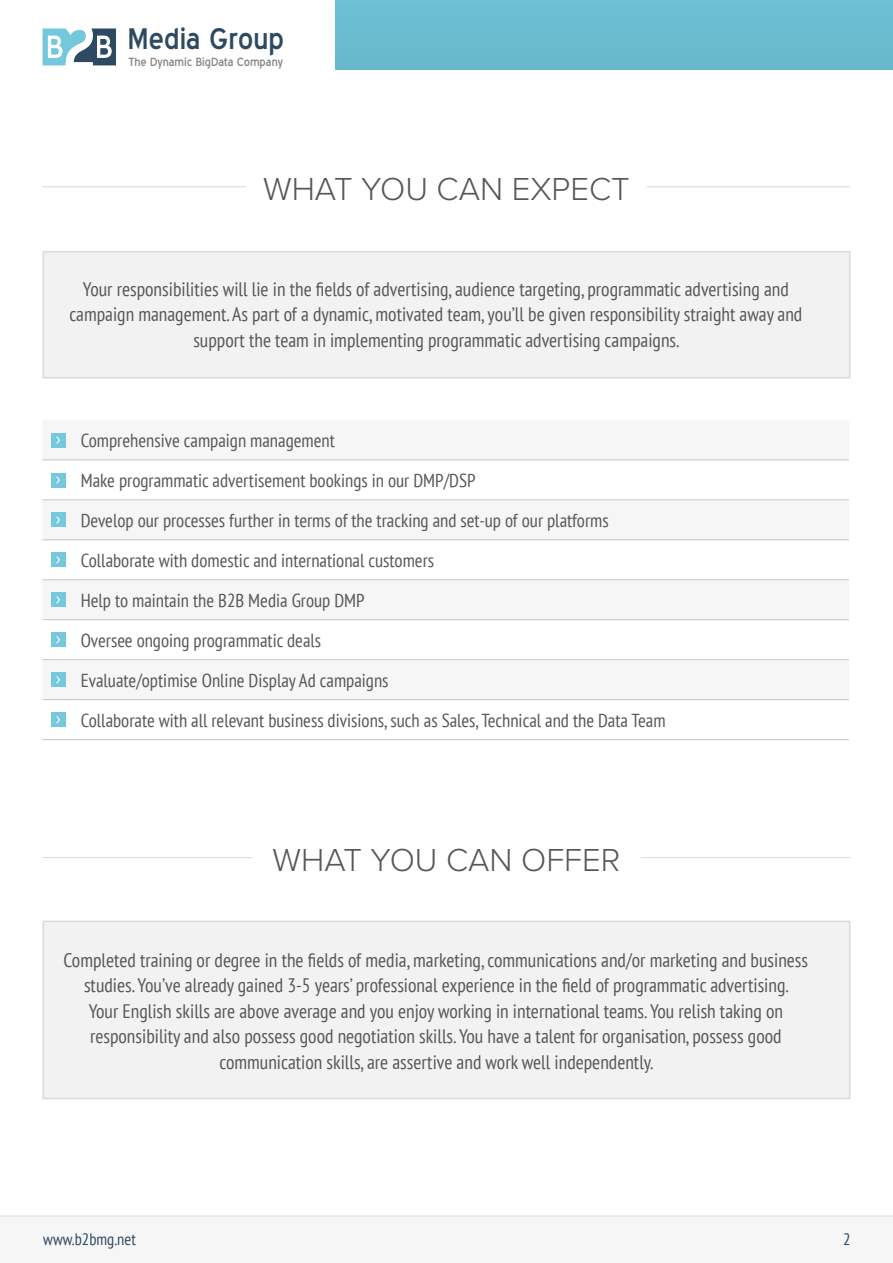
<style>
.page{position:relative;width:893px;height:1263px;background:#fff}
.page>*{position:absolute;margin:0;border:0;box-sizing:border-box;transform-origin:0 0}
.t1{font:300 33px "Proxima Nova";color:#575756}
.t2{font:28.8px "Blue Highway";color:#2d4a62}
.t3{font:condensed 19.5px/25.5px "PT Sans";color:#575756;text-align:center}
.t4{font:condensed 18.75px "PT Sans";color:#575756}
.t5{font:condensed 16.5px "PT Sans";color:#2d4b63}
.t6{font:11.55px "Blue Highway";color:#878787}
</style>
<div class="page">
<div style="left:43px;top:251px;width:807px;height:127px;background:#f2f2f2;border:2px solid #dadada"></div>
<svg style="left:43px;top:28px;width:73px;height:37px"></svg>
<div style="left:0;top:1216px;width:893px;height:47px;background:#f6f6f6"></div>
<svg style="left:43px;top:433px;width:806px;height:254px;fill:#f6f6f6"></svg>
<hr style="left:43px;top:459px;width:806px;height:1px;background:#c6c6c6">
<hr style="left:43px;top:499px;width:806px;height:1px;background:#c6c6c6">
<hr style="left:43px;top:539px;width:806px;height:1px;background:#c6c6c6">
<hr style="left:43px;top:579px;width:806px;height:1px;background:#c6c6c6">
<hr style="left:43px;top:619px;width:806px;height:1px;background:#c6c6c6">
<hr style="left:43px;top:659px;width:806px;height:1px;background:#c6c6c6">
<hr style="left:43px;top:699px;width:806px;height:1px;background:#c6c6c6">
<hr style="left:43px;top:739px;width:806px;height:1px;background:#c6c6c6">
<div style="left:51px;top:433px;width:14px;height:14px;background:#75c9dc"></div>
<svg style="left:56px;top:437px;width:4px;height:6px"></svg>
<div style="left:51px;top:473px;width:14px;height:14px;background:#75c9dc"></div>
<svg style="left:56px;top:476px;width:4px;height:7px"></svg>
<div style="left:51px;top:513px;width:14px;height:14px;background:#75c9dc"></div>
<svg style="left:56px;top:516px;width:4px;height:7px"></svg>
<div style="left:51px;top:553px;width:14px;height:14px;background:#75c9dc"></div>
<svg style="left:56px;top:556px;width:4px;height:7px"></svg>
<div style="left:51px;top:593px;width:14px;height:14px;background:#75c9dc"></div>
<svg style="left:56px;top:596px;width:4px;height:7px"></svg>
<div style="left:51px;top:633px;width:14px;height:14px;background:#75c9dc"></div>
<svg style="left:56px;top:636px;width:4px;height:7px"></svg>
<div style="left:51px;top:673px;width:14px;height:14px;background:#75c9dc"></div>
<svg style="left:56px;top:676px;width:4px;height:7px"></svg>
<div style="left:51px;top:713px;width:14px;height:14px;background:#75c9dc"></div>
<svg style="left:56px;top:716px;width:4px;height:7px"></svg>
<hr style="left:0;top:1216px;width:893px;height:1px;background:#dadada">
<div style="left:336px;top:0;width:557px;height:69px;background:#6bbccf"></div>
<div style="left:43px;top:921px;width:807px;height:178px;background:#f2f2f2;border:2px solid #dadada"></div>
<hr style="left:43px;top:186px;width:204px;height:1px;background:#dadada">
<hr style="left:646px;top:186px;width:204px;height:1px;background:#dadada">
<hr style="left:43px;top:857px;width:209px;height:1px;background:#dadada">
<hr style="left:641px;top:857px;width:209px;height:1px;background:#dadada">
<p class="t2" style="left:128px;top:22px;width:158px">Media Group</p>
<p class="t6" style="left:128px;top:55px;width:156px">The Dynamic BigData Company</p>
<p class="t1" style="left:263px;top:169px;width:368px">WHAT YOU CAN EXPECT</p>
<p class="t3" style="left:83px;top:276px;width:707px">Your responsibilities will lie in the fields of advertising, audience targeting, programmatic advertising and</p>
<p class="t3" style="left:69px;top:301px;width:734px">campaign management. As part of a dynamic, motivated team, you’ll be given responsibility straight away and</p>
<p class="t3" style="left:193px;top:327px;width:488px">support the team in implementing programmatic advertising campaigns.</p>
<p class="t4" style="left:81px;top:428px;width:256px">Comprehensive campaign management</p>
<p class="t4" style="left:81px;top:468px;width:396px">Make programmatic advertisement bookings in our DMP/DSP</p>
<p class="t4" style="left:81px;top:508px;width:529px">Develop our processes further in terms of the tracking and set-up of our platforms</p>
<p class="t4" style="left:81px;top:548px;width:355px">Collaborate with domestic and international customers</p>
<p class="t4" style="left:81px;top:588px;width:285px">Help to maintain the B2B Media Group DMP</p>
<p class="t4" style="left:81px;top:628px;width:242px">Oversee ongoing programmatic deals</p>
<p class="t4" style="left:81px;top:668px;width:309px">Evaluate/optimise Online Display Ad campaigns</p>
<p class="t4" style="left:81px;top:708px;width:586px">Collaborate with all relevant business divisions, such as Sales, Technical and the Data Team</p>
<p class="t1" style="left:273px;top:840px;width:349px">WHAT YOU CAN OFFER</p>
<p class="t3" style="left:64px;top:946px;width:746px">Completed training or degree in the fields of media, marketing, communications and/or marketing and business studies. You’ve already gained 3-5 years’ professional experience in the field of programmatic advertising.<br>Your English skills are above average and you enjoy working in international teams. You relish taking on responsibility and also possess good negotiation skills. You have a talent for organisation, possess good communication skills, are assertive and work well independently.</p>
<p class="t5" style="left:43px;top:1229px;width:94px">www.b2bmg.net</p>
<p class="t5" style="left:843px;top:1229px;width:9px">2</p>
</div>
